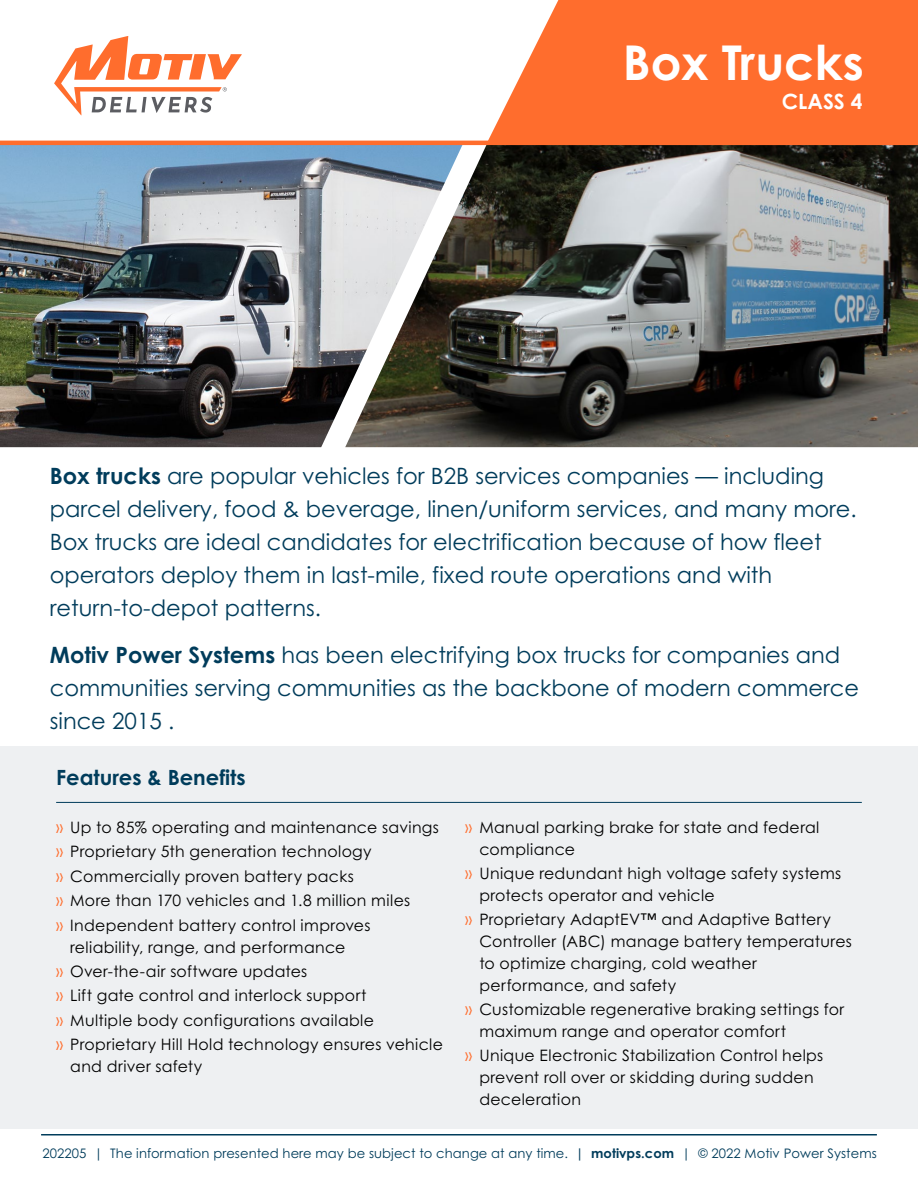
<style>
.page{position:relative;width:918px;height:1188px;background:#fff}
.page>*{position:absolute;margin:0;border:0;box-sizing:border-box;transform-origin:0 0}
.t1{font:700 48px "Century Gothic Pro";color:#fff}
.t2{font:22.5px/33px "Century Gothic Pro";color:#003c5b}
.t3{font:700 21px "Century Gothic Pro";color:#003c5b}
.t4{font:700 21px "Century Gothic Pro";color:#fff}
.t5{font:15.75px/24.5px "Century Gothic Pro";letter-spacing:.02em;color:#000}
.t6{font:13.2px "Century Gothic Pro";letter-spacing:.005em;color:#003c5b}
.s1{font-weight:700}
.s2{font-size:16.5px;color:#ff6d2d}
</style>
<div class="page">
<svg style="left:487px;top:0;width:431px;height:141px;background:#ff793e"></svg>
<img style="left:0;top:145px;width:345px;height:302px">
<img style="left:345px;top:145px;width:573px;height:302px">
<hr style="left:0;top:141px;width:918px;height:4px;background:#ff6d2d">
<svg style="left:54px;top:36px;width:188px;height:79px"></svg>
<hr style="left:41px;top:1134px;width:836px;height:2px;background:#003c5b">
<div style="left:0;top:746px;width:918px;height:382px;background:#eef0f2"></div>
<hr style="left:56px;top:802px;width:806px;height:1px;background:#003c5b">
<h1 class="t1" style="left:623px;top:33px;width:242px">Box Trucks</h1>
<h3 class="t4" style="left:782px;top:89px;width:82px">CLASS 4</h3>
<p class="t2" style="left:50px;top:459px;width:808px"><span class="s1">Box trucks</span> are popular vehicles for B2B services companies — including parcel delivery, food &amp; beverage, linen/uniform services, and many more.<br>Box trucks are ideal candidates for electrification because of how fleet operators deploy them in last-mile, fixed route operations and with return-to-depot patterns.</p>
<h2 class="t2" style="left:50px;top:638px;width:811px"><span class="s1">Motiv Power Systems</span> has been electrifying box trucks for companies and communities serving communities as the backbone of modern commerce since 2015 .</h2>
<h3 class="t3" style="left:56px;top:764px;width:191px">Features &amp; Benefits</h3>
<p class="t5" style="left:56px;top:815px;width:384px"><span class="s2">»</span> Up to 85% operating and maintenance savings <span class="s2">»</span> Proprietary 5th generation technology<br><span class="s2">»</span> Commercially proven battery packs<br><span class="s2">»</span> More than 170 vehicles and 1.8 million miles<br><span class="s2">»</span> Independent battery control improves</p>
<p class="t5" style="left:56px;top:934px;width:388px;text-indent:14px">reliability, range, and performance<br><span class="s2">»</span> Over-the-air software updates<br><span class="s2">»</span> Lift gate control and interlock support<br><span class="s2">»</span> Multiple body configurations available<br><span class="s2">»</span> Proprietary Hill Hold technology ensures vehicle</p>
<p class="t5" style="left:70px;top:1054px;width:134px">and driver safety</p>
<p class="t5" style="left:479px;top:816px;width:342px;line-height:21.8px;text-indent:-14px"><span class="s2">»</span> Manual parking brake for state and federal compliance</p>
<p class="t5" style="left:479px;top:862px;width:364px;line-height:21.8px;text-indent:-14px"><span class="s2">»</span> Unique redundant high voltage safety systems protects operator and vehicle</p>
<p class="t5" style="left:479px;top:909px;width:374px;line-height:21.8px;text-indent:-14px"><span class="s2">»</span> Proprietary AdaptEV™ and Adaptive Battery Controller (ABC) manage battery temperatures to optimize charging, cold weather performance, and safety</p>
<p class="t5" style="left:479px;top:998px;width:367px;line-height:21.8px;text-indent:-14px"><span class="s2">»</span> Customizable regenerative braking settings for maximum range and operator comfort</p>
<p class="t5" style="left:479px;top:1045px;width:346px;line-height:21.8px;text-indent:-14px"><span class="s2">»</span> Unique Electronic Stabilization Control helps prevent roll over or skidding during sudden deceleration</p>
<p class="t6" style="left:43px;top:1145px;width:836px">202205 | The information presented here may be subject to change at any time. <span class="s1">| motivps.com</span> | © 2022 Motiv Power Systems</p>
</div>
